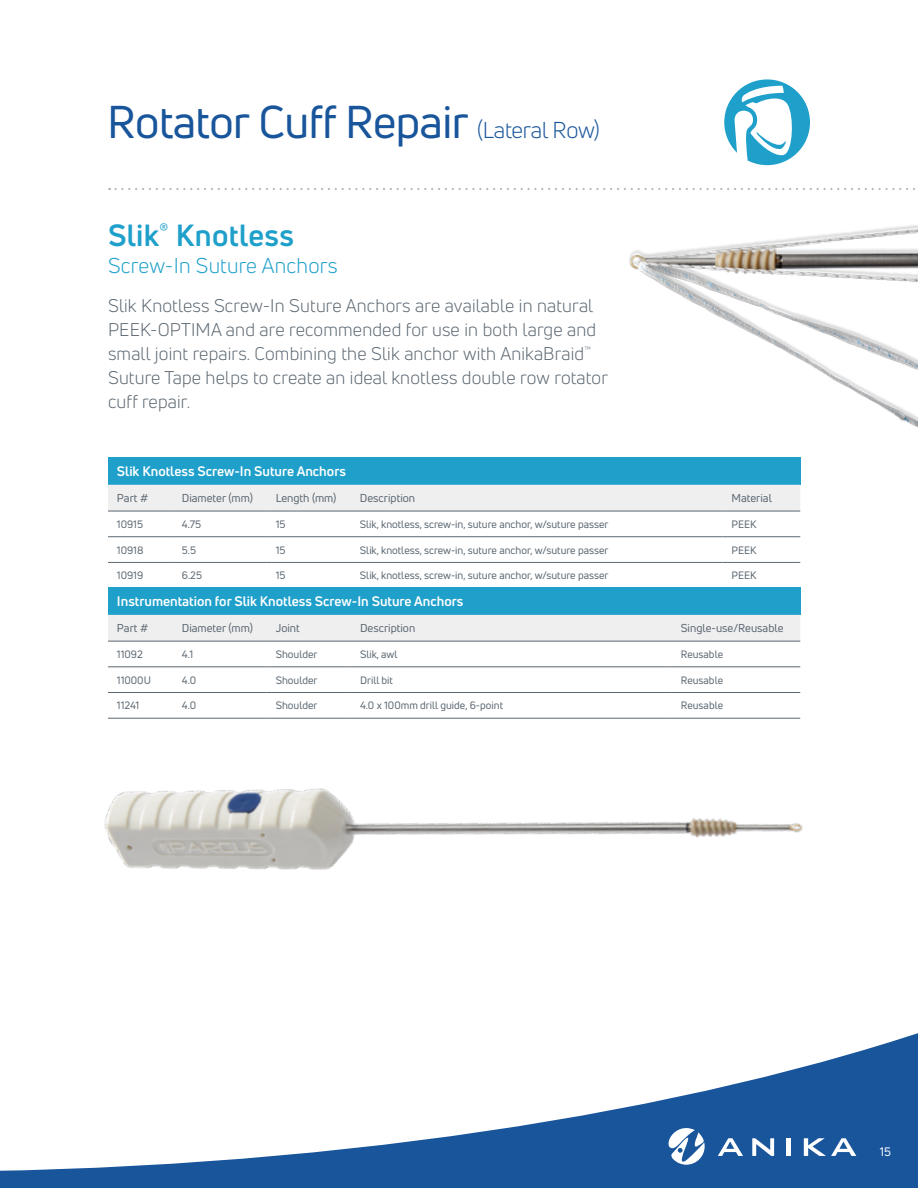
<style>
.page{position:relative;width:918px;height:1188px;background:#fff}
.page>*{position:absolute;margin:0;border:0;box-sizing:border-box;transform-origin:0 0}
.t1{font:45px "Uni Neue";letter-spacing:-.01em;color:#19559b}
.t2{font:700 30px "Uni Neue";letter-spacing:.01em;color:#1ea0ca}
.t3{font:21px "Uni Neue";letter-spacing:.01em;color:#1ea0ca}
.t4{font:18px/24px "Uni Neue";letter-spacing:.01em;color:#5b6771}
.t5{font:700 13.5px "Uni Neue";color:#fff}
.t6{font:12px "Uni Neue";color:#fff}
.t7{font:11.25px "Uni Neue";color:#5b6771}
.t8{font:10.5px "Uni Neue";color:#5b6771}
.s1{font-size:22.5px}
</style>
<div class="page">
<svg style="left:0;top:1033px;width:918px;height:155px;fill:#19559b"></svg>
<svg style="left:109px;top:188px;width:806px;height:2px"></svg>
<div style="left:724px;top:79px;width:86px;height:86px;background:#1ea0ca;border-radius:50%"></div>
<svg style="left:734px;top:86px;width:60px;height:74px"></svg>
<img style="left:54px;top:510px;width:794px;height:645px">
<div style="left:108px;top:457px;width:692px;height:28px;background:#1ea0ca"></div>
<svg style="left:108px;top:485px;width:692px;height:27px"></svg>
<hr style="left:108px;top:536px;width:65px;height:1px;background:#5b6771">
<hr style="left:173px;top:536px;width:94px;height:1px;background:#5b6771">
<hr style="left:267px;top:536px;width:84px;height:1px;background:#5b6771">
<hr style="left:351px;top:536px;width:372px;height:1px;background:#5b6771">
<hr style="left:723px;top:536px;width:71px;height:1px;background:#5b6771">
<hr style="left:108px;top:562px;width:65px;height:1px;background:#5b6771">
<hr style="left:173px;top:562px;width:94px;height:1px;background:#5b6771">
<hr style="left:267px;top:562px;width:84px;height:1px;background:#5b6771">
<hr style="left:351px;top:562px;width:372px;height:1px;background:#5b6771">
<hr style="left:723px;top:562px;width:71px;height:1px;background:#5b6771">
<div style="left:108px;top:587px;width:692px;height:28px;background:#1ea0ca"></div>
<div style="left:108px;top:615px;width:692px;height:26px;background:#f0eff0"></div>
<hr style="left:108px;top:641px;width:65px;height:1px;background:#5b6771">
<hr style="left:173px;top:641px;width:94px;height:1px;background:#5b6771">
<hr style="left:267px;top:641px;width:84px;height:1px;background:#5b6771">
<hr style="left:351px;top:641px;width:321px;height:1px;background:#5b6771">
<hr style="left:672px;top:641px;width:128px;height:1px;background:#5b6771">
<hr style="left:108px;top:667px;width:65px;height:1px;background:#5b6771">
<hr style="left:173px;top:667px;width:94px;height:1px;background:#5b6771">
<hr style="left:267px;top:667px;width:84px;height:1px;background:#5b6771">
<hr style="left:351px;top:667px;width:321px;height:1px;background:#5b6771">
<hr style="left:672px;top:667px;width:128px;height:1px;background:#5b6771">
<hr style="left:108px;top:692px;width:65px;height:1px;background:#5b6771">
<hr style="left:173px;top:692px;width:94px;height:1px;background:#5b6771">
<hr style="left:267px;top:692px;width:84px;height:1px;background:#5b6771">
<hr style="left:351px;top:692px;width:321px;height:1px;background:#5b6771">
<hr style="left:672px;top:692px;width:128px;height:1px;background:#5b6771">
<hr style="left:108px;top:718px;width:65px;height:1px;background:#5b6771">
<hr style="left:173px;top:718px;width:94px;height:1px;background:#5b6771">
<hr style="left:267px;top:718px;width:84px;height:1px;background:#5b6771">
<hr style="left:351px;top:718px;width:321px;height:1px;background:#5b6771">
<hr style="left:672px;top:718px;width:128px;height:1px;background:#5b6771">
<img style="left:629px;top:225px;width:289px;height:203px">
<svg style="left:667px;top:1128px;width:38px;height:37px"></svg>
<svg style="left:804px;top:1138px;width:52px;height:18px"></svg>
<hr style="left:787px;top:1138px;width:4px;height:18px;background:#fff">
<svg style="left:718px;top:1138px;width:25px;height:18px"></svg>
<svg style="left:752px;top:1138px;width:22px;height:18px"></svg>
<h1 class="t1" style="left:107px;top:94px;width:494px">Rotator Cuff Repair <span class="s1">(Lateral Row)</span></h1>
<h2 class="t2" style="left:108px;top:216px;width:187px">Slik<sup>®</sup> Knotless</h2>
<h3 class="t3" style="left:108px;top:253px;width:231px">Screw-In Suture Anchors</h3>
<p class="t4" style="left:108px;top:293px;width:502px">Slik Knotless Screw-In Suture Anchors are available in natural PEEK-OPTIMA and are recommended for use in both large and small joint repairs. Combining the Slik anchor with AnikaBraid<sup>™ </sup>Suture Tape helps to create an ideal knotless double row rotator cuff repair.</p>
<p class="t5" style="left:117px;top:463px;width:230px">Slik Knotless Screw-In Suture Anchors</p>
<p class="t7" style="left:117px;top:491px;width:33px">Part #</p>
<p class="t7" style="left:182px;top:491px;width:73px">Diameter (mm)</p>
<p class="t7" style="left:276px;top:491px;width:62px">Length (mm)</p>
<p class="t7" style="left:360px;top:491px;width:57px">Description</p>
<p class="t7" style="left:732px;top:491px;width:42px">Material</p>
<p class="t8" style="left:117px;top:518px;width:28px">10915</p>
<p class="t8" style="left:182px;top:518px;width:21px">4.75</p>
<p class="t8" style="left:276px;top:518px;width:11px">15</p>
<p class="t8" style="left:360px;top:518px;width:250px">Slik, knotless, screw-in, suture anchor, w/suture passer</p>
<p class="t8" style="left:732px;top:518px;width:27px">PEEK</p>
<p class="t8" style="left:117px;top:543px;width:28px">10918</p>
<p class="t8" style="left:182px;top:543px;width:16px">5.5</p>
<p class="t8" style="left:276px;top:543px;width:11px">15</p>
<p class="t8" style="left:360px;top:543px;width:250px">Slik, knotless, screw-in, suture anchor, w/suture passer</p>
<p class="t8" style="left:732px;top:543px;width:27px">PEEK</p>
<p class="t8" style="left:117px;top:569px;width:28px">10919</p>
<p class="t8" style="left:182px;top:569px;width:22px">6.25</p>
<p class="t8" style="left:276px;top:569px;width:11px">15</p>
<p class="t8" style="left:360px;top:569px;width:250px">Slik, knotless, screw-in, suture anchor, w/suture passer</p>
<p class="t8" style="left:732px;top:569px;width:27px">PEEK</p>
<p class="t5" style="left:117px;top:593px;width:348px">Instrumentation for Slik Knotless Screw-In Suture Anchors</p>
<p class="t7" style="left:117px;top:621px;width:33px">Part #</p>
<p class="t7" style="left:182px;top:621px;width:73px">Diameter (mm)</p>
<p class="t7" style="left:276px;top:621px;width:26px">Joint</p>
<p class="t7" style="left:360px;top:621px;width:57px">Description</p>
<p class="t7" style="left:681px;top:621px;width:104px">Single-use/Reusable</p>
<p class="t8" style="left:117px;top:648px;width:27px">11092</p>
<p class="t8" style="left:182px;top:648px;width:13px">4.1</p>
<p class="t8" style="left:276px;top:648px;width:43px">Shoulder</p>
<p class="t8" style="left:360px;top:648px;width:39px">Slik, awl</p>
<p class="t8" style="left:681px;top:648px;width:44px">Reusable</p>
<p class="t8" style="left:117px;top:673px;width:35px">11000U</p>
<p class="t8" style="left:182px;top:673px;width:16px">4.0</p>
<p class="t8" style="left:276px;top:673px;width:43px">Shoulder</p>
<p class="t8" style="left:360px;top:673px;width:34px">Drill bit</p>
<p class="t8" style="left:681px;top:673px;width:44px">Reusable</p>
<p class="t8" style="left:117px;top:699px;width:24px">11241</p>
<p class="t8" style="left:182px;top:699px;width:16px">4.0</p>
<p class="t8" style="left:276px;top:699px;width:43px">Shoulder</p>
<p class="t8" style="left:360px;top:699px;width:145px">4.0 x 100mm drill guide, 6-point</p>
<p class="t8" style="left:681px;top:699px;width:44px">Reusable</p>
<p class="t6" style="left:880px;top:1144px;width:13px">15</p>
</div>
